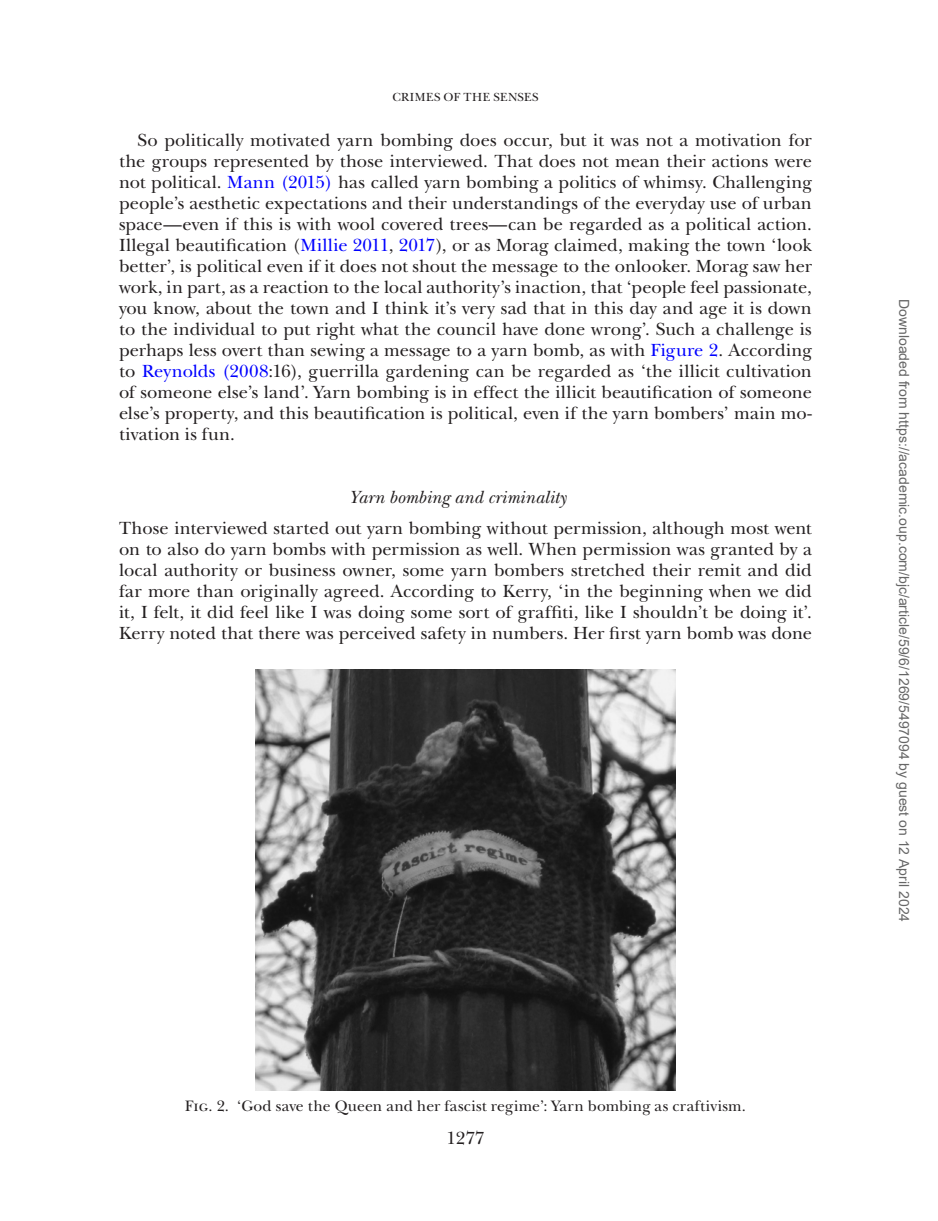
<style>
.page{position:relative;width:938px;height:1221px;background:#fff}
.page>*{position:absolute;margin:0;border:0;box-sizing:border-box;transform-origin:0 0}
.t1{font:18.38px/21px "New Baskerville Std";letter-spacing:-.005em;color:#231f20;text-align:justify}
.t2{font:italic 18.38px "New Baskerville Std";color:#231f20}
.t3{font:15.75px "New Baskerville Std";color:#231f20}
.t4{font:14px "Arial";color:#666}
.t5{font:12.25px "New Baskerville Std";letter-spacing:.03em;color:#231f20}
.s1{color:#00f}
</style>
<div class="page">
<img style="left:255px;top:670px;width:420px;height:420px">
<p class="t5" style="left:392px;top:90px;width:148px">CRIMES OF THE SENSES</p>
<p class="t1" style="left:119px;top:129px;width:694px;text-indent:18px">So politically motivated yarn bombing does occur, but it was not a motivation for the groups represented by those interviewed. That does not mean their actions were not political. <span class="s1">Mann (2015)</span> has called yarn bombing a politics of whimsy. Challenging people’s aesthetic expectations and their understandings of the everyday use of urban space—even if this is with wool covered trees—can be regarded as a political action.<br>Illegal beautification (<span class="s1">Millie 2011</span>, <span class="s1">2017</span>), or as Morag claimed, making the town ‘look better’, is political even if it does not shout the message to the onlooker. Morag saw her work, in part, as a reaction to the local authority’s inaction, that ‘people feel passionate, you know, about the town and I think it’s very sad that in this day and age it is down to the individual to put right what the council have done wrong’. Such a challenge is perhaps less overt than sewing a message to a yarn bomb, as with <span class="s1">Figure 2</span>. According to <span class="s1">Reynolds (2008</span>:16), guerrilla gardening can be regarded as ‘the illicit cultivation of someone else’s land’. Yarn bombing is in effect the illicit beautification of someone else’s property, and this beautification is political, even if the yarn bombers’ main mo&shy;tivation is fun.</p>
<p class="t2" style="left:349px;top:486px;width:219px">Yarn bombing and criminality</p>
<p class="t1" style="left:119px;top:518px;width:694px">Those interviewed started out yarn bombing without permission, although most went on to also do yarn bombs with permission as well. When permission was granted by a local authority or business owner, some yarn bombers stretched their remit and did far more than originally agreed. According to Kerry, ‘in the beginning when we did it, I felt, it did feel like I was doing some sort of graffiti, like I shouldn’t be doing it’.<br>Kerry noted that there was perceived safety in numbers. Her first yarn bomb was done</p>
<p class="t3" style="left:185px;top:1096px;width:562px">Fig. 2. ‘God save the Queen and her fascist regime’: Yarn bombing as craftivism.</p>
<p class="t1" style="left:446px;top:1127px;width:39px">1277</p>
<p class="t4" style="left:909px;top:299px;width:624px;rotate:90deg">Downloaded from https://academic.oup.com/bjc/article/59/6/1269/5497094 by guest on 12 April 2024</p>
</div>
